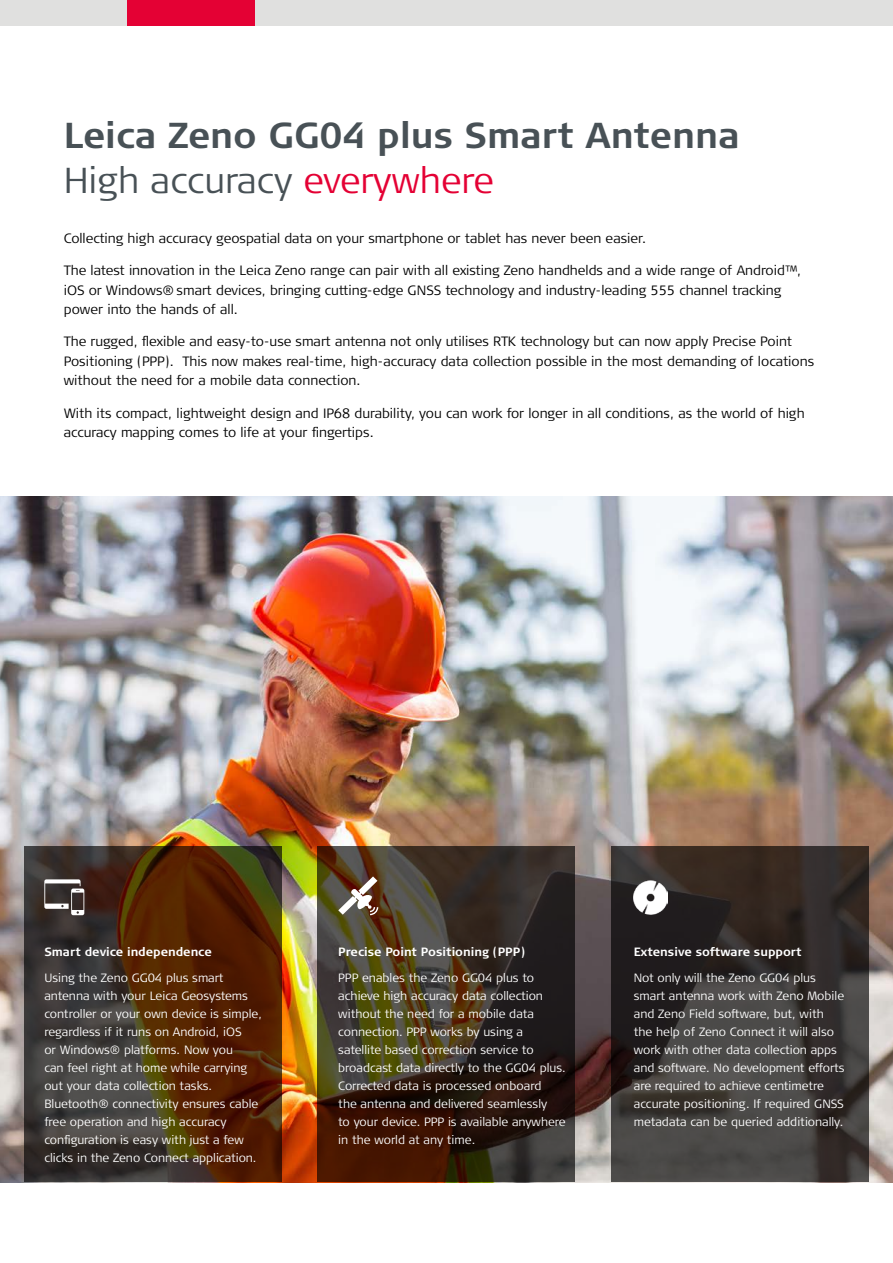
<style>
.page{position:relative;width:893px;height:1263px;background:#fff}
.page>*{position:absolute;margin:0;border:0;box-sizing:border-box;transform-origin:0 0}
.t1{font:700 36px/45px "Signa Column";color:#485156}
.t2{font:300 13.5px/19.5px "Signa Column";color:#000}
.t3{font:300 12px/18px "Signa Column";color:#fff}
.t4{font:700 12px "Signa Column";color:#fff}
.s1{font-weight:300}
.s2{font-weight:300;color:#e40134}
</style>
<div class="page">
<img style="left:0;top:496px;width:893px;height:686px">
<svg style="left:24px;top:846px;width:257px;height:336px;background:#482d1a"></svg>
<svg style="left:318px;top:846px;width:257px;height:336px;background:#3a2d1f"></svg>
<svg style="left:612px;top:846px;width:257px;height:336px;background:#393432"></svg>
<div style="left:0;top:0;width:893px;height:26px;background:#e0e0df"></div>
<div style="left:128px;top:0;width:127px;height:26px;background:#e40134"></div>
<svg style="left:338px;top:876px;width:40px;height:39px"></svg>
<svg style="left:44px;top:879px;width:40px;height:36px"></svg>
<img style="left:634px;top:880px;width:34px;height:35px">
<h1 class="t1" style="left:64px;top:114px;width:678px">Leica Zeno GG04 plus Smart Antenna<br><span class="s1">High accuracy</span> <span class="s2">everywhere</span></h1>
<p class="t2" style="left:64px;top:229px;width:584px">Collecting high accuracy geospatial data on your smartphone or tablet has never been easier.</p>
<p class="t2" style="left:64px;top:261px;width:739px">The latest innovation in the Leica Zeno range can pair with all existing Zeno handhelds and a wide range of Android™, iOS or Windows® smart devices, bringing cutting-edge GNSS technology and industry-leading 555 channel tracking power into the hands of all.</p>
<p class="t2" style="left:64px;top:332px;width:752px">The rugged, flexible and easy-to-use smart antenna not only utilises RTK technology but can now apply Precise Point<br>Positioning (PPP). This now makes real-time, high-accuracy data collection possible in the most demanding of locations without the need for a mobile data connection.</p>
<p class="t2" style="left:64px;top:403px;width:742px">With its compact, lightweight design and IP68 durability, you can work for longer in all conditions, as the world of high accuracy mapping comes to life at your fingertips.</p>
<p class="t4" style="left:44px;top:944px;width:169px">Smart device independence</p>
<p class="t3" style="left:44px;top:969px;width:219px">Using the Zeno GG04 plus smart antenna with your Leica Geosystems controller or your own device is simple, regardless if it runs on Android, iOS<br>or Windows® platforms. Now you<br>can feel right at home while carrying out your data collection tasks.<br>Bluetooth® connectivity ensures cable free operation and high accuracy configuration is easy with just a few clicks in the Zeno Connect application.</p>
<p class="t4" style="left:338px;top:944px;width:188px">Precise Point Positioning (PPP)</p>
<p class="t3" style="left:338px;top:969px;width:229px">PPP enables the Zeno GG04 plus to achieve high accuracy data collection without the need for a mobile data connection. PPP works by using a satellite based correction service to broadcast data directly to the GG04 plus.<br>Corrected data is processed onboard<br>the antenna and delivered seamlessly<br>to your device. PPP is available anywhere in the world at any time.</p>
<p class="t4" style="left:634px;top:944px;width:169px">Extensive software support</p>
<p class="t3" style="left:634px;top:969px;width:212px">Not only will the Zeno GG04 plus smart antenna work with Zeno Mobile and Zeno Field software, but, with the help of Zeno Connect it will also work with other data collection apps and software. No development efforts are required to achieve centimetre accurate positioning. If required GNSS metadata can be queried additionally.</p>
</div>
